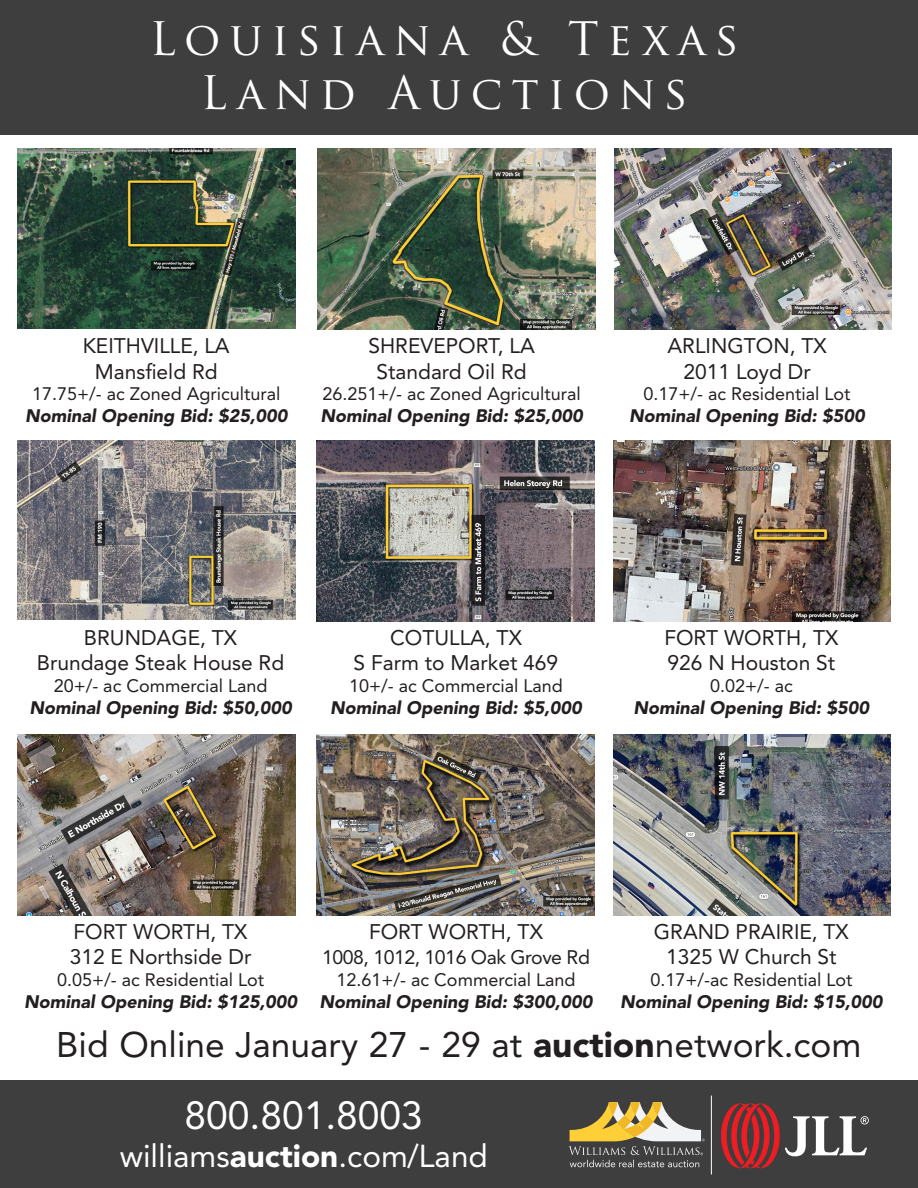
<style>
.page{position:relative;width:918px;height:1188px;background:#fff}
.page>*{position:absolute;margin:0;border:0;box-sizing:border-box;transform-origin:0 0}
.t1{font:45px "Trajan Pro";letter-spacing:.2em;color:#fff}
.t2{font:39px "Avenir LT Std";color:#fff}
.GroupAdText{font:35.25px "Avenir LT Std";color:#231f20}
.t3{font:31.5px "Avenir LT Std";color:#fff}
.t4{font:21px "Avenir LT Std";color:#231f20}
.t5{font:19.5px "Avenir LT Std";letter-spacing:-.025em;color:#231f20}
.t6{font:italic 900 18px "Avenir LT Std";color:#231f20}
.t7{font:18px "Avenir LT Std";color:#231f20}
.s1{font-weight:900}
</style>
<div class="page">
<div style="left:0;top:0;width:918px;height:135px;background:#3e3e3f"></div>
<img style="left:18px;top:148px;width:277px;height:180px">
<div style="left:0;top:1080px;width:918px;height:108px;background:#3e3e3f"></div>
<img style="left:318px;top:148px;width:277px;height:182px">
<img style="left:614px;top:148px;width:278px;height:182px">
<img style="left:18px;top:440px;width:277px;height:180px">
<img style="left:317px;top:440px;width:278px;height:182px">
<img style="left:613px;top:440px;width:278px;height:182px">
<img style="left:18px;top:734px;width:277px;height:182px">
<img style="left:317px;top:734px;width:278px;height:182px">
<img style="left:613px;top:734px;width:278px;height:182px">
<svg style="left:721px;top:1103px;width:148px;height:65px"></svg>
<svg style="left:568px;top:1102px;width:137px;height:65px"></svg>
<hr style="left:711px;top:1096px;width:1px;height:78px;background:#fff">
<p class="t1" style="left:150px;top:10px;width:591px">Louisiana &amp; Texas</p>
<p class="t1" style="left:201px;top:64px;width:489px">Land Auctions</p>
<p class="t4" style="left:83px;top:334px;width:149px">KEITHVILLE, LA</p>
<p class="t4" style="left:95px;top:359px;width:124px">Mansfield Rd</p>
<p class="t7" style="left:32px;top:383px;width:250px">17.75+/- ac Zoned Agricultural</p>
<p class="t6" style="left:25px;top:405px;width:264px">Nominal Opening Bid: $25,000</p>
<p class="t4" style="left:368px;top:334px;width:168px">SHREVEPORT, LA</p>
<p class="t4" style="left:377px;top:359px;width:152px">Standard Oil Rd</p>
<p class="t7" style="left:322px;top:383px;width:260px">26.251+/- ac Zoned Agricultural</p>
<p class="t6" style="left:321px;top:405px;width:264px">Nominal Opening Bid: $25,000</p>
<p class="t4" style="left:668px;top:334px;width:161px">ARLINGTON, TX</p>
<p class="t4" style="left:683px;top:359px;width:129px">2011 Loyd Dr</p>
<p class="t7" style="left:644px;top:383px;width:209px">0.17+/- ac Residential Lot</p>
<p class="t6" style="left:629px;top:405px;width:237px">Nominal Opening Bid: $500</p>
<p class="t4" style="left:84px;top:626px;width:155px">BRUNDAGE, TX</p>
<p class="t4" style="left:37px;top:651px;width:249px">Brundage Steak House Rd</p>
<p class="t7" style="left:54px;top:675px;width:215px">20+/- ac Commercial Land</p>
<p class="t6" style="left:29px;top:696px;width:264px">Nominal Opening Bid: $50,000</p>
<p class="t4" style="left:390px;top:626px;width:133px">COTULLA, TX</p>
<p class="t4" style="left:354px;top:651px;width:206px">S Farm to Market 469</p>
<p class="t7" style="left:349px;top:675px;width:215px">10+/- ac Commercial Land</p>
<p class="t6" style="left:330px;top:696px;width:253px">Nominal Opening Bid: $5,000</p>
<p class="t4" style="left:664px;top:626px;width:175px">FORT WORTH, TX</p>
<p class="t4" style="left:668px;top:651px;width:169px">926 N Houston St</p>
<p class="t7" style="left:710px;top:675px;width:84px">0.02+/- ac</p>
<p class="t6" style="left:634px;top:696px;width:237px">Nominal Opening Bid: $500</p>
<p class="t4" style="left:74px;top:920px;width:175px">FORT WORTH, TX</p>
<p class="t4" style="left:70px;top:945px;width:183px">312 E Northside Dr</p>
<p class="t7" style="left:57px;top:969px;width:209px">0.05+/- ac Residential Lot</p>
<p class="t6" style="left:24px;top:990px;width:274px">Nominal Opening Bid: $125,000</p>
<p class="t4" style="left:369px;top:920px;width:175px">FORT WORTH, TX</p>
<p class="t5" style="left:322px;top:946px;width:269px">1008, 1012, 1016 Oak Grove Rd</p>
<p class="t7" style="left:337px;top:969px;width:240px">12.61+/- ac Commercial Land</p>
<p class="t6" style="left:320px;top:990px;width:274px">Nominal Opening Bid: $300,000</p>
<p class="t4" style="left:654px;top:920px;width:196px">GRAND PRAIRIE, TX</p>
<p class="t4" style="left:666px;top:945px;width:172px">1325 W Church St</p>
<p class="t7" style="left:650px;top:969px;width:204px">0.17+/-ac Residential Lot</p>
<p class="t6" style="left:620px;top:990px;width:264px">Nominal Opening Bid: $15,000</p>
<p class="GroupAdText" style="left:56px;top:1024px;width:807px">Bid Online January 27 - 29 at <span class="s1">auction</span>network.com</p>
<p class="t2" style="left:184px;top:1093px;width:240px">800.801.8003</p>
<p class="t3" style="left:120px;top:1137px;width:370px">williams<span class="s1">auction</span>.com/Land</p>
</div>
